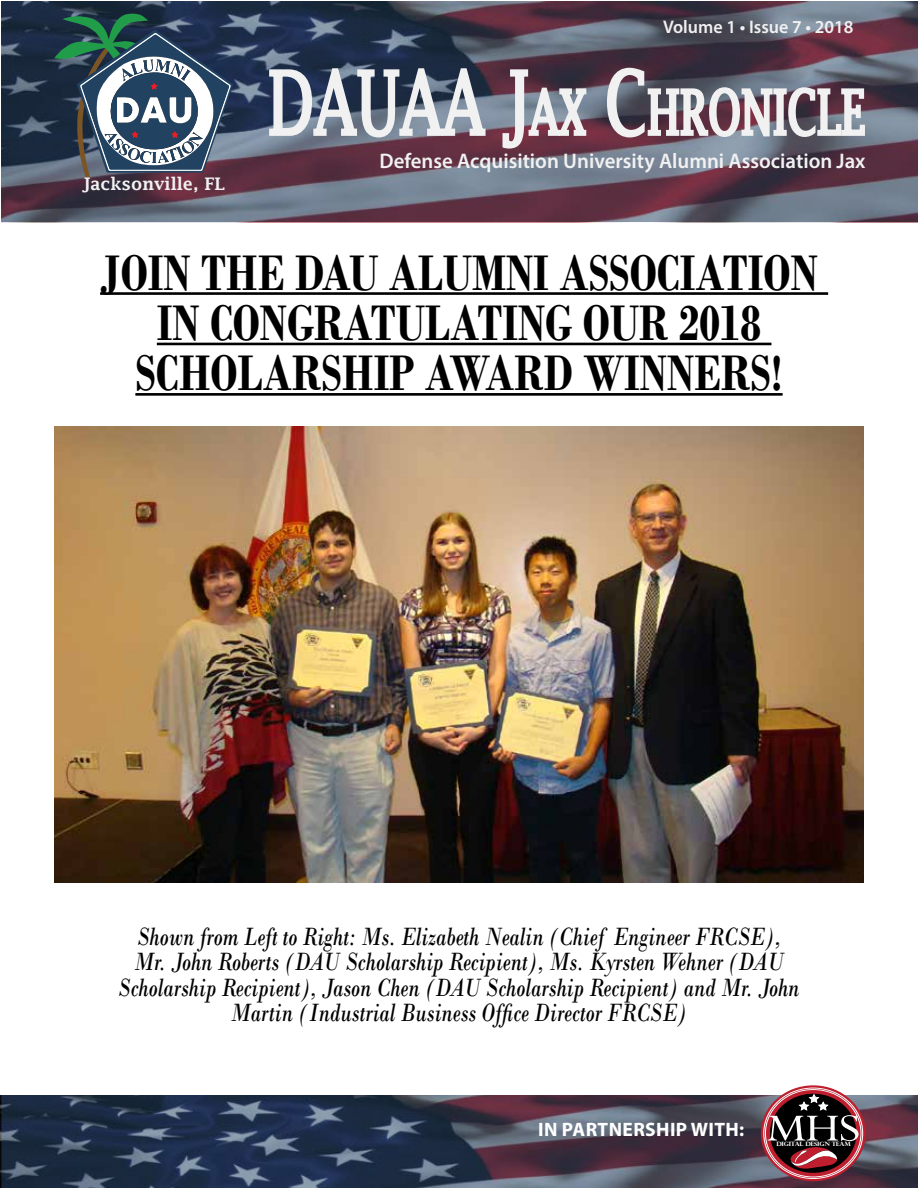
<style>
.page{position:relative;width:918px;height:1188px;background:#fff}
.page>*{position:absolute;margin:0;border:0;box-sizing:border-box;transform-origin:0 0}
.t1{font:61.5px "Lucida Fax";color:#f1f1f2;scale:.68 1}
.t2{font:700 52.5px/50.4px "Bodoni";color:#000;text-align:center;scale:.8 1}
.t3{font:43.2px "Perpetua";color:#fff;scale:1.21 1}
.t4{font:italic 26.25px/25.2px "Bodoni";color:#000;text-align:center;scale:.8 1}
.t5{font:600 21.15px "Myriad Pro";color:#f1f1f2}
.t6{font:700 19.5px "Myriad Pro";letter-spacing:.02em;color:#fff}
.t7{font:600 18.3px "Myriad Pro";color:#f1f1f2}
.t8{font:600 17.4px "Lucida Fax";color:#f1f1f2}
.t9{font:700 6px "Perpetua Titling";letter-spacing:-.035em;color:#fff;scale:1.09 1}
.s1{font-size:87.9px}
</style>
<div class="page">
<img style="left:1px;top:1096px;width:917px;height:92px">
<svg style="left:766px;top:1090px;width:94px;height:86px"></svg>
<div style="left:761px;top:1085px;width:104px;height:96px;border:11px solid #be1e2d;border-radius:50%"></div>
<div style="left:770px;top:1094px;width:86px;height:79px;background:#000;border-radius:50%"></div>
<svg style="left:788px;top:1147px;width:49px;height:24px"></svg>
<svg style="left:799px;top:1094px;width:29px;height:16px"></svg>
<img style="left:2px;top:2px;width:916px;height:220px">
<svg style="left:268px;top:67px;width:219px;height:72px"></svg>
<svg style="left:501px;top:68px;width:87px;height:82px"></svg>
<svg style="left:605px;top:66px;width:261px;height:74px"></svg>
<svg style="left:54px;top:13px;width:179px;height:165px;background:#536775"></svg>
<hr style="left:100px;top:292px;width:728px;height:3px;background:#000">
<hr style="left:157px;top:343px;width:614px;height:2px;background:#000">
<hr style="left:135px;top:393px;width:648px;height:3px;background:#000">
<img style="left:54px;top:427px;width:810px;height:455px">
<p class="t7" style="left:663px;top:15px;width:192px">Volume 1 • Issue 7 • 2018</p>
<h1 class="t1" style="left:268px;top:77px;width:879px"><span class="s1">DAUAA J</span>AX <span class="s1">C</span>HRONICLE</h1>
<p class="t8" style="left:83px;top:174px;width:144px">Jacksonville, FL</p>
<p class="t5" style="left:379px;top:148px;width:488px">Defense Acquisition University Alumni Association Jax</p>
<h2 class="t2" style="left:100px;top:247px;width:899px">JOIN THE DAU ALUMNI ASSOCIATION<br>IN CONGRATULATING OUR 2018<br>SCHOLARSHIP AWARD WINNERS!</h2>
<p class="t4" style="left:118px;top:924px;width:853px">Shown from Left to Right: Ms. Elizabeth Nealin (Chief Engineer FRCSE), Mr. John Roberts (DAU Scholarship Recipient), Ms. Kyrsten Wehner (DAU Scholarship Recipient), Jason Chen (DAU Scholarship Recipient) and Mr. John Martin (Industrial Business Office Director FRCSE)</p>
<p class="t6" style="left:538px;top:1117px;width:208px">IN PARTNERSHIP WITH:</p>
<h3 class="t3" style="left:766px;top:1101px;width:79px">MHS</h3>
<p class="t9" style="left:776px;top:1140px;width:70px">DIGITAL DESIGN TEAM</p>
</div>
